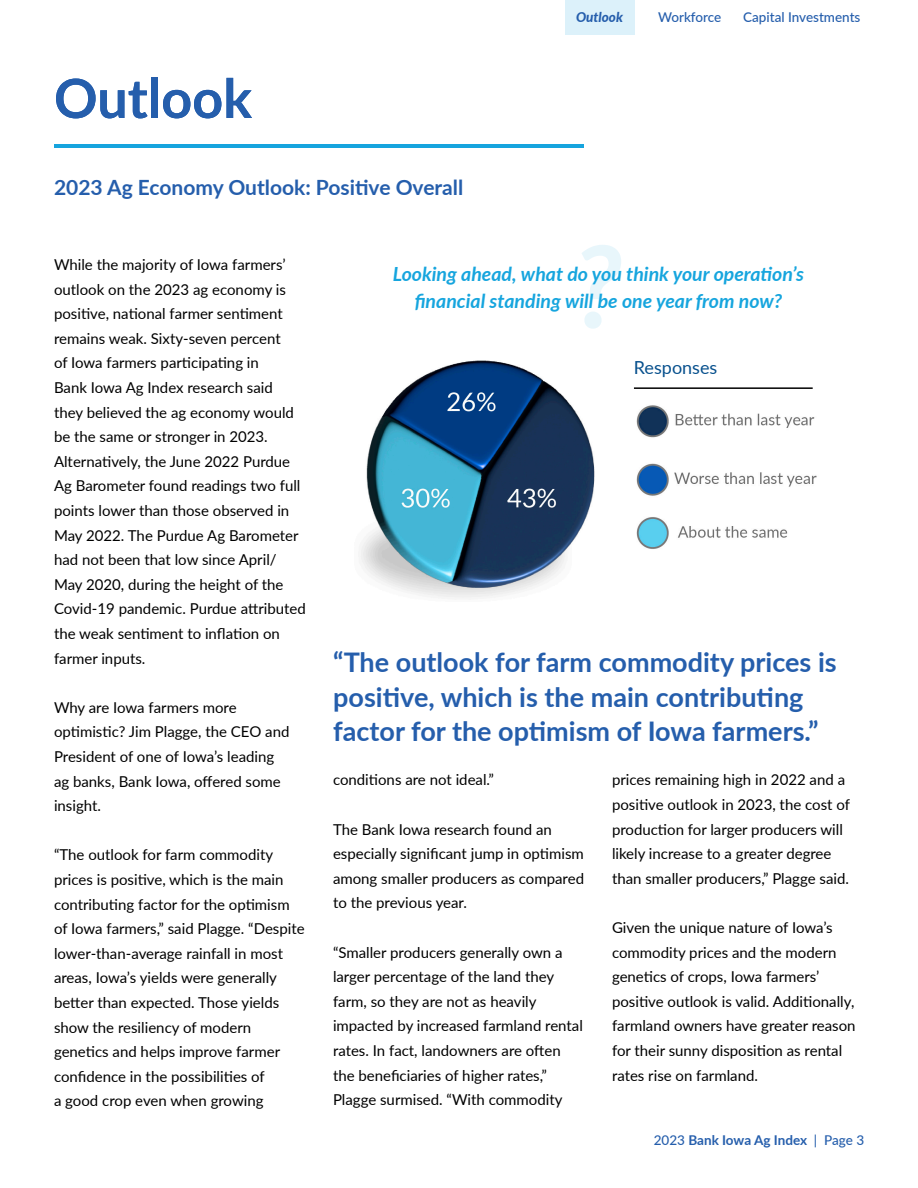
<style>
.page{position:relative;width:918px;height:1188px;background:#fff}
.page>*{position:absolute;margin:0;border:0;box-sizing:border-box;transform-origin:0 0}
.t1{font:italic 700 113.85px "Lato";color:#16a5de}
.t2{font:700 54px "Lato";color:#255eac}
.t3{font:700 27px/34.8px "Lato";color:#255eac}
.t4{font:700 21px "Lato";color:#255eac}
.t5{font:italic 700 19.5px "Lato";color:#16a5de}
.t6{font:18px "Lato";color:#07508d}
.t7{font:15px/24.6px "Lato";color:#000}
.t8{font:500 13.5px "Lato";color:#255eac}
.t9{font:700 13.5px "Lato";letter-spacing:-.005em;color:#255eac}
.t10{font:italic 800 13.5px "Lato";color:#255eac}
.s1{font-weight:500}
</style>
<div class="page">
<hr style="left:55px;top:144px;width:529px;height:4px;background:#16a4de">
<img style="left:360px;top:360px;width:457px;height:238px">
<hr style="left:634px;top:387px;width:179px;height:2px;background:#000">
<div style="left:565px;top:0;width:69px;height:35px;background:#dcf1fa"></div>
<p class="t2" style="left:54px;top:59px;width:200px">Outlook</p>
<p class="t4" style="left:54px;top:172px;width:411px">2023 Ag Economy Outlook: Positive Overall</p>
<p class="t10" style="left:576px;top:7px;width:48px">Outlook</p>
<p class="t8" style="left:658px;top:7px;width:65px">Workforce</p>
<p class="t8" style="left:743px;top:8px;width:119px">Capital Investments</p>
<p class="t7" style="left:54px;top:252px;width:253px">While the majority of Iowa farmers’ outlook on the 2023 ag economy is positive, national farmer sentiment remains weak. Sixty-seven percent<br>of Iowa farmers participating in<br>Bank Iowa Ag Index research said they believed the ag economy would be the same or stronger in 2023.<br>Alternatively, the June 2022 Purdue Ag Barometer found readings two full points lower than those observed in May 2022. The Purdue Ag Barometer had not been that low since April/ May 2020, during the height of the Covid-19 pandemic. Purdue attributed the weak sentiment to inflation on farmer inputs.</p>
<p class="t7" style="left:54px;top:694px;width:237px">Why are Iowa farmers more optimistic? Jim Plagge, the CEO and<br>President of one of Iowa’s leading ag banks, Bank Iowa, offered some insight.</p>
<p class="t7" style="left:54px;top:842px;width:252px">“The outlook for farm commodity prices is positive, which is the main contributing factor for the optimism of Iowa farmers,” said Plagge. “Despite lower-than-average rainfall in most areas, Iowa’s yields were generally better than expected. Those yields show the resiliency of modern genetics and helps improve farmer confidence in the possibilities of<br>a good crop even when growing</p>
<h1 class="t1" style="left:573px;top:203px;width:50px">?</h1>
<p class="t5" style="left:393px;top:259px;width:413px">Looking ahead, what do you think your operation’s</p>
<p class="t5" style="left:415px;top:287px;width:369px">financial standing will be one year from now?</p>
<p class="t6" style="left:634px;top:355px;width:85px">Responses</p>
<p class="t3" style="left:333px;top:643px;width:505px">“The outlook for farm commodity prices is positive, which is the main contributing</p>
<p class="t3" style="left:333px;top:713px;width:487px">factor for the optimism of Iowa farmers.”</p>
<p class="t7" style="left:333px;top:767px;width:163px">conditions are not ideal.”</p>
<p class="t7" style="left:333px;top:816px;width:253px">The Bank Iowa research found an especially significant jump in optimism among smaller producers as compared to the previous year.</p>
<p class="t7" style="left:333px;top:939px;width:251px">“Smaller producers generally own a larger percentage of the land they farm, so they are not as heavily impacted by increased farmland rental rates. In fact, landowners are often the beneficiaries of higher rates,” Plagge surmised. “With commodity</p>
<p class="t7" style="left:612px;top:767px;width:239px">prices remaining high in 2022 and a positive outlook in 2023, the cost of production for larger producers will likely increase to a greater degree than smaller producers,” Plagge said.</p>
<p class="t7" style="left:612px;top:915px;width:245px">Given the unique nature of Iowa’s commodity prices and the modern genetics of crops, Iowa farmers’ positive outlook is valid. Additionally, farmland owners have greater reason for their sunny disposition as rental rates rise on farmland.</p>
<p class="t9" style="left:654px;top:1130px;width:212px"><span class="s1">2023</span> Bank Iowa Ag Index <span class="s1">| Page 3</span></p>
</div>
